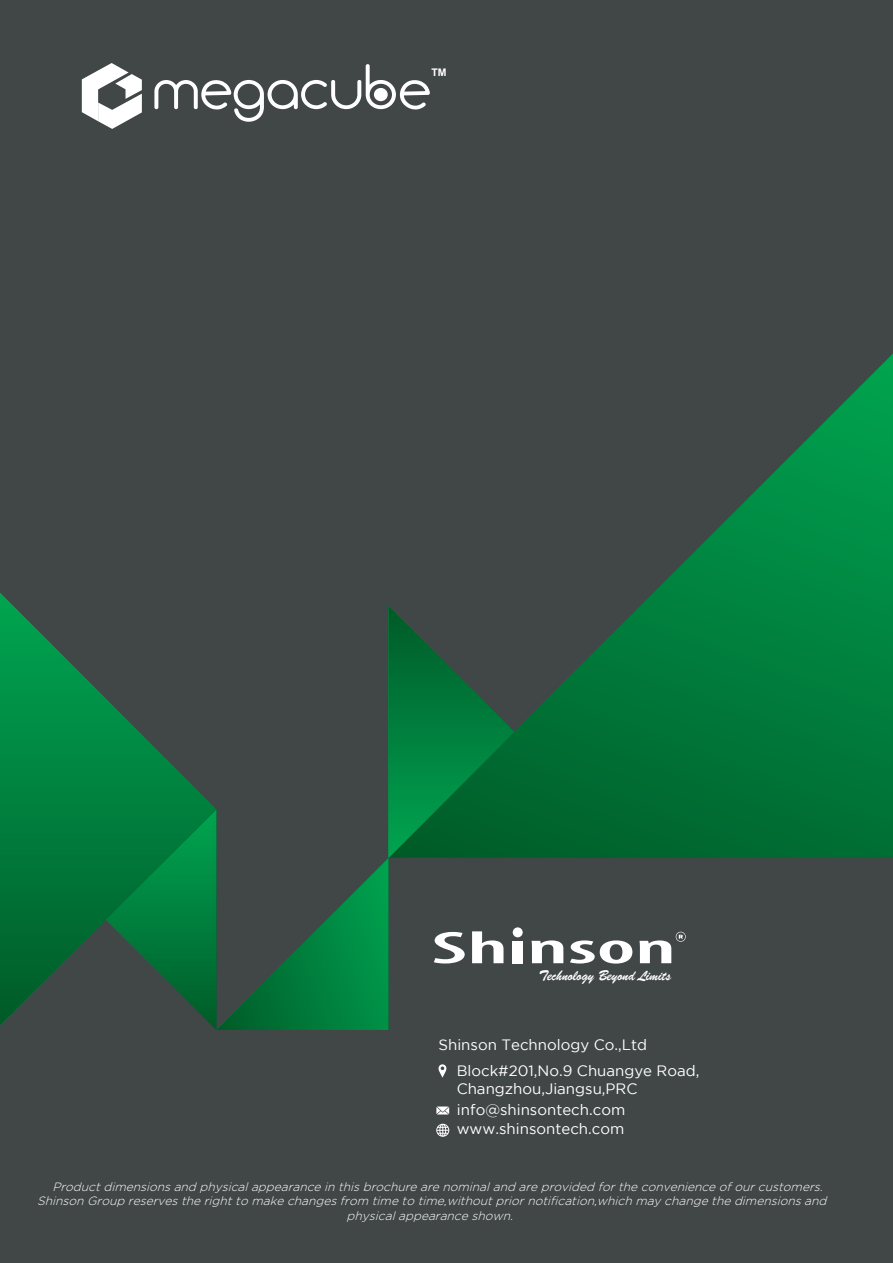
<style>
.page{position:relative;width:893px;height:1263px;background:#414646}
.page>*{position:absolute;margin:0;border:0;box-sizing:border-box;transform-origin:0 0}
.t1{font:15px/18px "Gotham";color:#fff}
.t2{font:14.1px "Brush Script BT";color:#fff}
.t3{font:italic 300 12px "Gotham";color:#fff}
.t4{font:700 10.5px "Arial";color:#fff}
</style>
<div class="page">
<svg style="left:515px;top:353px;width:378px;height:505px"></svg>
<svg style="left:0;top:593px;width:106px;height:432px"></svg>
<svg style="left:154px;top:64px;width:276px;height:58px"></svg>
<div style="left:374px;top:88px;width:14px;height:13px;background:#fff;border-radius:50%"></div>
<svg style="left:82px;top:63px;width:60px;height:66px"></svg>
<svg style="left:106px;top:606px;width:409px;height:424px"></svg>
<div style="left:513px;top:941px;width:10px;height:22px;background:#fff"></div>
<svg style="left:532px;top:940px;width:31px;height:23px"></svg>
<svg style="left:570px;top:940px;width:62px;height:23px"></svg>
<div style="left:513px;top:927px;width:10px;height:10px;background:#fff;border-radius:50%"></div>
<svg style="left:639px;top:932px;width:47px;height:31px"></svg>
<svg style="left:438px;top:1064px;width:8px;height:13px"></svg>
<svg style="left:436px;top:1106px;width:13px;height:8px"></svg>
<svg style="left:436px;top:1124px;width:13px;height:13px"></svg>
<p class="t4" style="left:432px;top:65px;width:17px">TM</p>
<p class="t2" style="left:539px;top:967px;width:133px">Technology Beyond Limits</p>
<p class="t1" style="left:438px;top:1035px;width:210px">Shinson Technology Co.,Ltd</p>
<p class="t1" style="left:457px;top:1062px;width:244px">Block#201,No.9 Chuangye Road,<br>Changzhou,Jiangsu,PRC</p>
<p class="t1" style="left:457px;top:1100px;width:170px">info@shinsontech.com</p>
<p class="t1" style="left:457px;top:1120px;width:169px">www.shinsontech.com</p>
<p class="t3" style="left:52px;top:1179px;width:776px">Productdimensionsand physicalappearancein thisbrochurearenominaland areprovided fortheconvenienceofourcustomers.</p>
<p class="t3" style="left:37px;top:1193px;width:795px">Shinson Group reservestherightto makechangesfrom timeto time,withoutpriornotification,which maychangethedimensionsand</p>
<p class="t3" style="left:347px;top:1208px;width:172px">physicalappearanceshown.</p>
</div>
